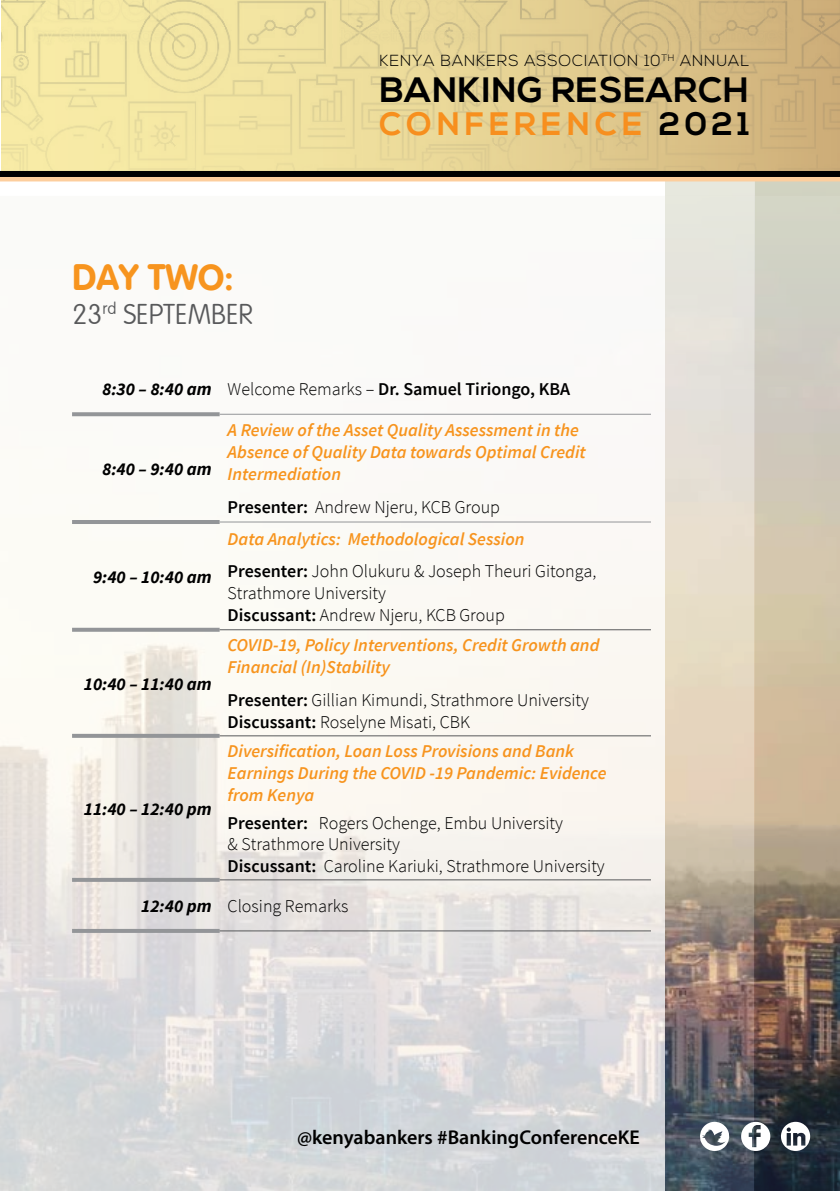
<style>
.page{position:relative;width:840px;height:1191px;background:#fff}
.page>*{position:absolute;margin:0;border:0;box-sizing:border-box;transform-origin:0 0}
.t1{font:36px "VAG Rounded Bold";color:#f7941e}
.t2{font:700 35.2px "Nexa";letter-spacing:.02em;color:#000}
.t3{font:700 32.4px "Nexa";color:#f78f1e}
.t4{font:700 32.4px "Nexa";color:#000}
.t5{font:100 28px "VAG Rounded";color:#58595b}
.t6{font:600 20px "Myriad Pro";color:#000}
.t7{font:italic 600 18px/22px "Source Sans Pro";color:#f7941e}
.t8{font:300 18px/21.6px "Source Sans Pro";color:#000}
.t9{font:italic 700 18px "Source Sans Pro";color:#000}
.t10{font:600 18px "Source Sans Pro";color:#000}
.t11{font:300 16px "Nexa";letter-spacing:.05em;color:#000}
.s1{font-weight:700;font-style:italic}
.s2{font-weight:300}
.s3{font-weight:600}
.s4{font-style:normal;color:#000}
.s5{font-weight:300;font-style:normal;color:#000}
</style>
<div class="page">
<img style="left:0;top:196px;width:839px;height:995px">
<img style="left:1px;top:0;width:838px;height:170px">
<div style="left:0;top:175px;width:839px;height:6px;background:#fdce9d"></div>
<div style="left:0;top:171px;width:839px;height:6px;background:#000"></div>
<hr style="left:219px;top:414px;width:431px;height:1px;background:#939598">
<svg style="left:72px;top:412px;width:147px;height:4px"></svg>
<hr style="left:72px;top:520px;width:147px;height:4px;background:#939598">
<svg style="left:72px;top:628px;width:147px;height:4px"></svg>
<hr style="left:72px;top:734px;width:147px;height:4px;background:#939598">
<hr style="left:72px;top:878px;width:147px;height:4px;background:#939598">
<hr style="left:72px;top:929px;width:147px;height:4px;background:#939598">
<hr style="left:219px;top:521px;width:431px;height:1px;background:#939598">
<hr style="left:219px;top:879px;width:431px;height:1px;background:#58595b">
<hr style="left:219px;top:930px;width:431px;height:1px;background:#58595b">
<hr style="left:219px;top:629px;width:431px;height:1px;background:#58595b">
<hr style="left:219px;top:735px;width:431px;height:1px;background:#58595b">
<svg style="left:740px;top:1121px;width:29px;height:30px"></svg>
<svg style="left:780px;top:1121px;width:29px;height:30px"></svg>
<svg style="left:698px;top:1121px;width:31px;height:30px"></svg>
<h1 class="t1" style="left:72px;top:256px;width:163px">Day TWO:</h1>
<h3 class="t5" style="left:72px;top:298px;width:80px">23<sup>RD</sup> SEPTEM</h3>
<h3 class="t5" style="left:211px;top:298px;width:29px">BER</h3>
<p class="t11" style="left:379px;top:51px;width:371px">KENYA BANKERS ASSOCIATION 10<sup>TH</sup> ANNUAL</p>
<h2 class="t2" style="left:379px;top:69px;width:370px">BANKING RESEARCH</h2>
<h3 class="t3" style="left:379px;top:106px;width:188px">CONFERENCE</h3>
<h3 class="t4" style="left:658px;top:106px;width:92px">2021</h3>
<p class="t10" style="left:102px;top:378px;width:469px"><span class="s1">8:30 – 8:40 am</span> <span class="s2">Welcome Remarks –</span> Dr. Samuel Tiriongo, KBA</p>
<p class="t9" style="left:102px;top:457px;width:111px">8:40 – 9:40 am</p>
<p class="t9" style="left:93px;top:565px;width:120px">9:40 – 10:40 am</p>
<p class="t9" style="left:84px;top:672px;width:129px">10:40 – 11:40 am</p>
<p class="t7" style="left:227px;top:419px;width:359px">A Review of the Asset Quality Assessment in the<br>Absence of Quality Data towards Optimal Credit<br>Intermediation</p>
<p class="t8" style="left:227px;top:496px;width:274px"><span class="s3">Presenter:</span> Andrew Njeru, KCB Group</p>
<p class="t7" style="left:227px;top:522px;width:370px;line-height:33px">Data Analytics: Methodological Session<br><span class="s4">Presenter:</span> <span class="s5">John Olukuru &amp; Joseph Theuri Gitonga,</span></p>
<p class="t8" style="left:227px;top:582px;width:278px">Strathmore University<br><span class="s3">Discussant:</span> Andrew Njeru, KCB Group</p>
<p class="t7" style="left:227px;top:634px;width:373px">COVID-19, Policy Interventions, Credit Growth and<br>Financial (In)Stability</p>
<p class="t8" style="left:227px;top:689px;width:362px"><span class="s3">Presenter:</span> Gillian Kimundi, Strathmore University<br><span class="s3">Discussant:</span> Roselyne Misati, CBK</p>
<p class="t7" style="left:227px;top:740px;width:380px">Diversification, Loan Loss Provisions and Bank<br>Earnings During the COVID -19 Pandemic: Evidence from Kenya</p>
<p class="t8" style="left:227px;top:812px;width:378px"><span class="s3">Presenter:</span> Rogers Ochenge, Embu University<br>&amp; Strathmore University<br><span class="s3">Discussant:</span> Caroline Kariuki, Strathmore University</p>
<p class="t8" style="left:141px;top:895px;width:208px"><span class="s1">12:40 pm</span> Closing Remarks</p>
<p class="t9" style="left:84px;top:797px;width:129px">11:40 – 12:40 pm</p>
<p class="t6" style="left:297px;top:1124px;width:344px">@kenyabankers #BankingConferenceKE</p>
</div>
